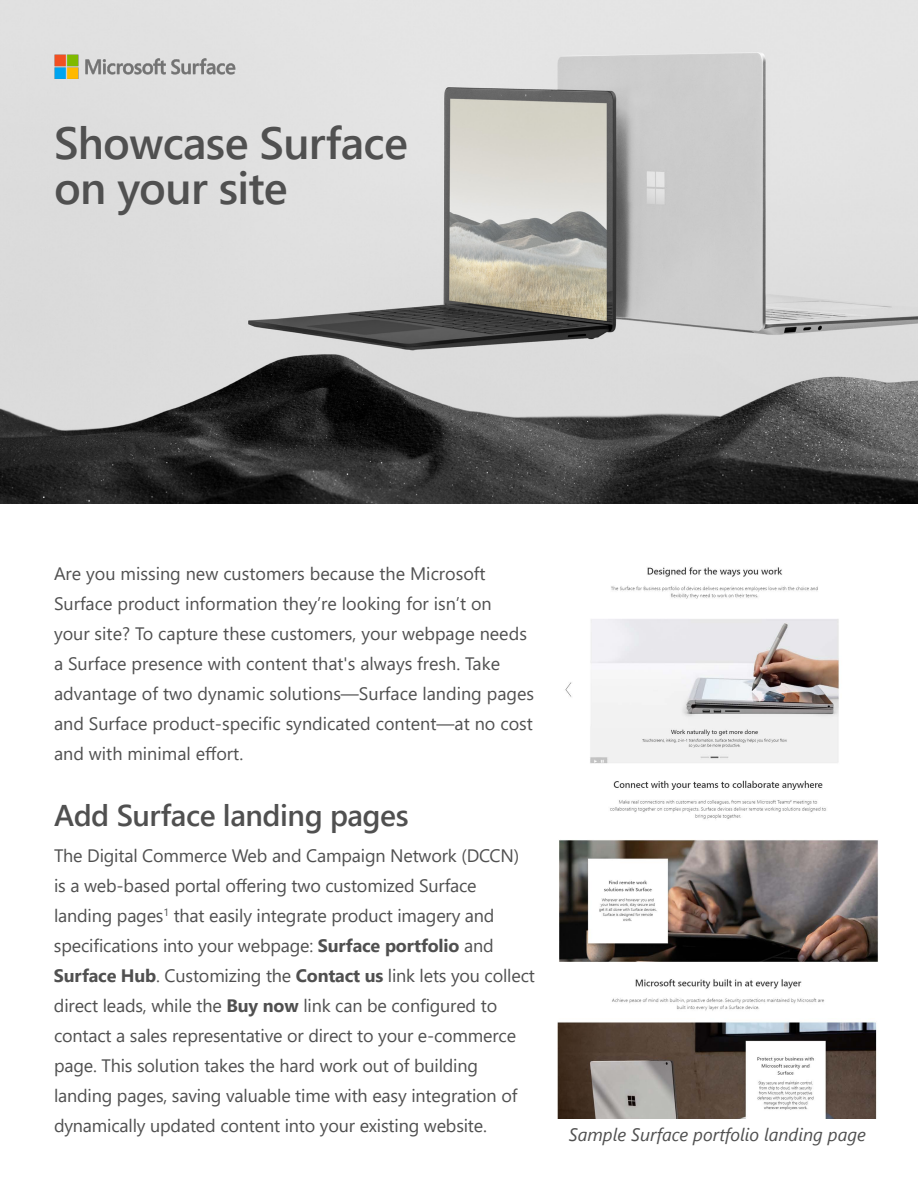
<style>
.page{position:relative;width:918px;height:1188px;background:#fff}
.page>*{position:absolute;margin:0;border:0;box-sizing:border-box;transform-origin:0 0}
.t1{font:600 45px/45px "Segoe UI";letter-spacing:-.015em;color:#505050}
.t2{font:600 30px "Segoe UI";letter-spacing:-.015em;color:#505050}
.Body{font:18px/30px "Segoe UI";letter-spacing:-.01em;color:#505050}
.t3{font:italic 18px "Segoe UI";color:#505050}
.s1{font-weight:700}
</style>
<div class="page">
<img style="left:0;top:0;width:918px;height:504px">
<img style="left:54px;top:54px;width:182px;height:26px">
<img style="left:557px;top:567px;width:321px;height:551px">
<h1 class="t1" style="left:54px;top:117px;width:355px">Showcase Surface on your site</h1>
<p class="Body" style="left:54px;top:557px;width:482px">Are you missing new customers because the Microsoft Surface product information they’re looking for isn’t on<br>your site? To capture these customers, your webpage needs a Surface presence with content that's always fresh. Take advantage of two dynamic solutions—Surface landing pages and Surface product-specific syndicated content—at no cost and with minimal effort.</p>
<h2 class="t2" style="left:54px;top:787px;width:356px">Add Surface landing pages</h2>
<p class="Body" style="left:54px;top:839px;width:482px">The Digital Commerce Web and Campaign Network (DCCN) is a web-based portal offering two customized Surface landing pages<sup>1</sup> that easily integrate product imagery and specifications into your webpage: <span class="s1">Surface portfolio</span> and <span class="s1">Surface Hub</span>. Customizing the <span class="s1">Contact us</span> link lets you collect direct leads, while the <span class="s1">Buy now</span> link can be configured to contact a sales representative or direct to your e-commerce page. This solution takes the hard work out of building landing pages, saving valuable time with easy integration of dynamically updated content into your existing website.</p>
<p class="t3" style="left:569px;top:1118px;width:299px">Sample Surface portfolio landing page</p>
</div>
